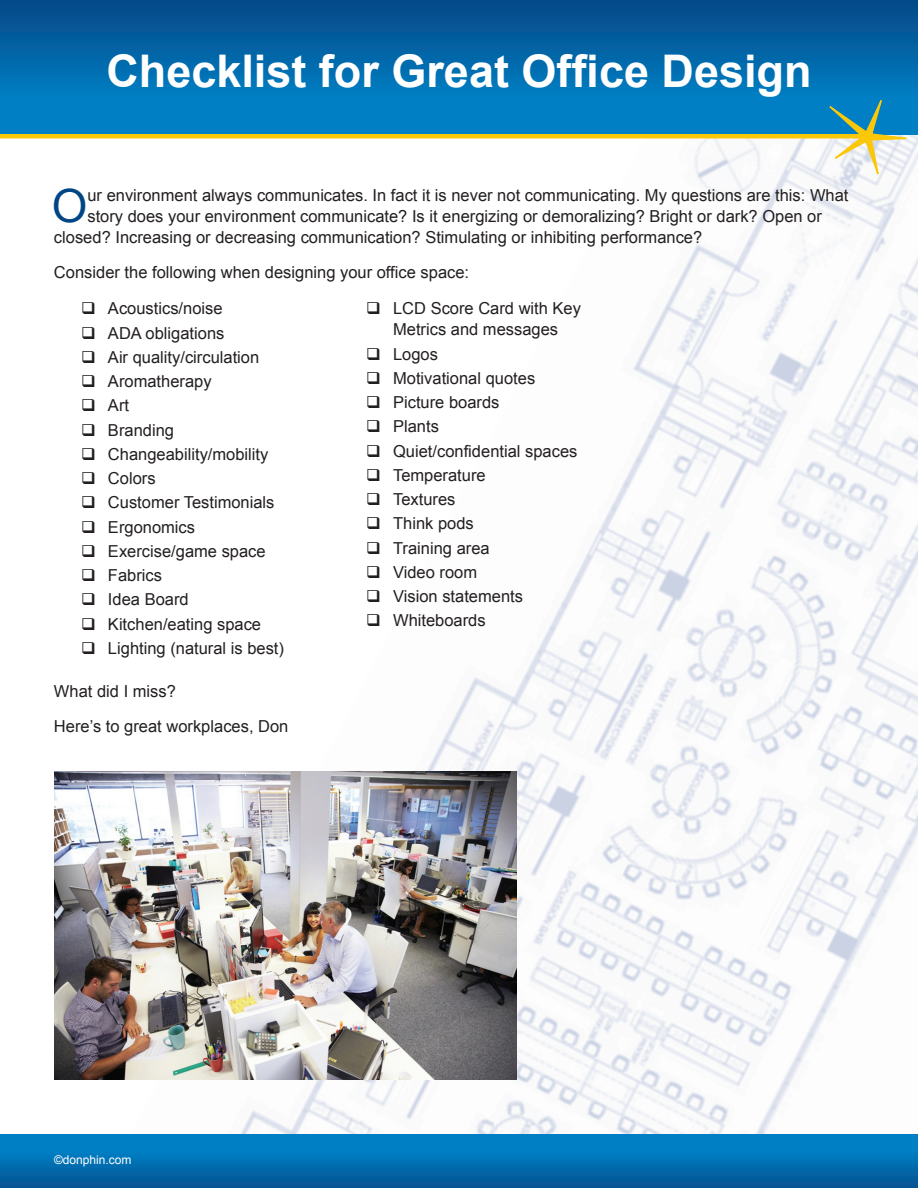
<style>
.page{position:relative;width:918px;height:1188px;background:#fff}
.page>*{position:absolute;margin:0;border:0;box-sizing:border-box;transform-origin:0 0}
.t1{font:45.9px "Arial";color:#004684}
.t2{font:700 45px "Arial";color:#fff}
.t3{font:16.5px/24.3px "Arial";color:#231f20}
.t4{font:12px "Arial";color:#fff}
</style>
<div class="page">
<img style="left:240px;top:135px;width:678px;height:999px">
<div style="left:0;top:1134px;width:918px;height:54px;background:linear-gradient(to bottom,#008ad0,#055797)"></div>
<div style="left:0;top:0;width:918px;height:135px;background:linear-gradient(to bottom,#054c8a,#008ad0)"></div>
<div style="left:0;top:134px;width:868px;height:5px;background:#fbc809"></div>
<svg style="left:812px;top:83px;width:96px;height:109px"></svg>
<img style="left:54px;top:771px;width:463px;height:309px">
<svg style="left:368px;top:302px;width:11px;height:12px"></svg>
<svg style="left:368px;top:348px;width:11px;height:12px"></svg>
<svg style="left:368px;top:372px;width:11px;height:12px"></svg>
<svg style="left:368px;top:396px;width:11px;height:12px"></svg>
<svg style="left:368px;top:420px;width:11px;height:12px"></svg>
<svg style="left:368px;top:444px;width:11px;height:13px"></svg>
<svg style="left:368px;top:469px;width:11px;height:12px"></svg>
<svg style="left:368px;top:493px;width:11px;height:12px"></svg>
<svg style="left:368px;top:517px;width:11px;height:12px"></svg>
<svg style="left:368px;top:541px;width:11px;height:13px"></svg>
<svg style="left:368px;top:566px;width:11px;height:12px"></svg>
<svg style="left:368px;top:590px;width:11px;height:12px"></svg>
<svg style="left:368px;top:614px;width:11px;height:12px"></svg>
<h2 class="t2" style="left:106px;top:40px;width:707px">Checklist for Great Office Design</h2>
<h1 class="t1" style="left:52px;top:180px;width:37px">O</h1>
<p class="t3" style="left:87px;top:183px;width:763px">ur environment always communicates. In fact it is never not communicating. My questions are this: What</p>
<p class="t3" style="left:87px;top:204px;width:736px">story does your environment communicate? Is it energizing or demoralizing? Bright or dark? Open or</p>
<p class="t3" style="left:54px;top:225px;width:650px">closed? Increasing or decreasing communication? Stimulating or inhibiting performance?</p>
<p class="t3" style="left:54px;top:260px;width:417px">Consider the following when designing your office space:</p>
<p class="t3" style="left:108px;top:296px;width:178px">Acoustics/noise<br>ADA obligations<br>Air quality/circulation<br>Aromatherapy<br>Art<br>Branding<br>Changeability/mobility<br>Colors<br>Customer Testimonials<br>Ergonomics<br>Exercise/game space<br>Fabrics<br>Idea Board<br>Kitchen/eating space<br>Lighting (natural is best)</p>
<p class="t3" style="left:393px;top:298px;width:189px;line-height:21px">LCD Score Card with Key<br>Metrics and messages</p>
<p class="t3" style="left:393px;top:342px;width:186px">Logos<br>Motivational quotes<br>Picture boards<br>Plants<br>Quiet/confidential spaces<br>Temperature<br>Textures<br>Think pods<br>Training area<br>Video room<br>Vision statements<br>Whiteboards</p>
<p class="t3" style="left:54px;top:674px;width:236px;line-height:34.5px">What did I miss?<br>Here’s to great workplaces, Don</p>
<p class="t4" style="left:54px;top:1153px;width:79px">©donphin.com</p>
</div>
